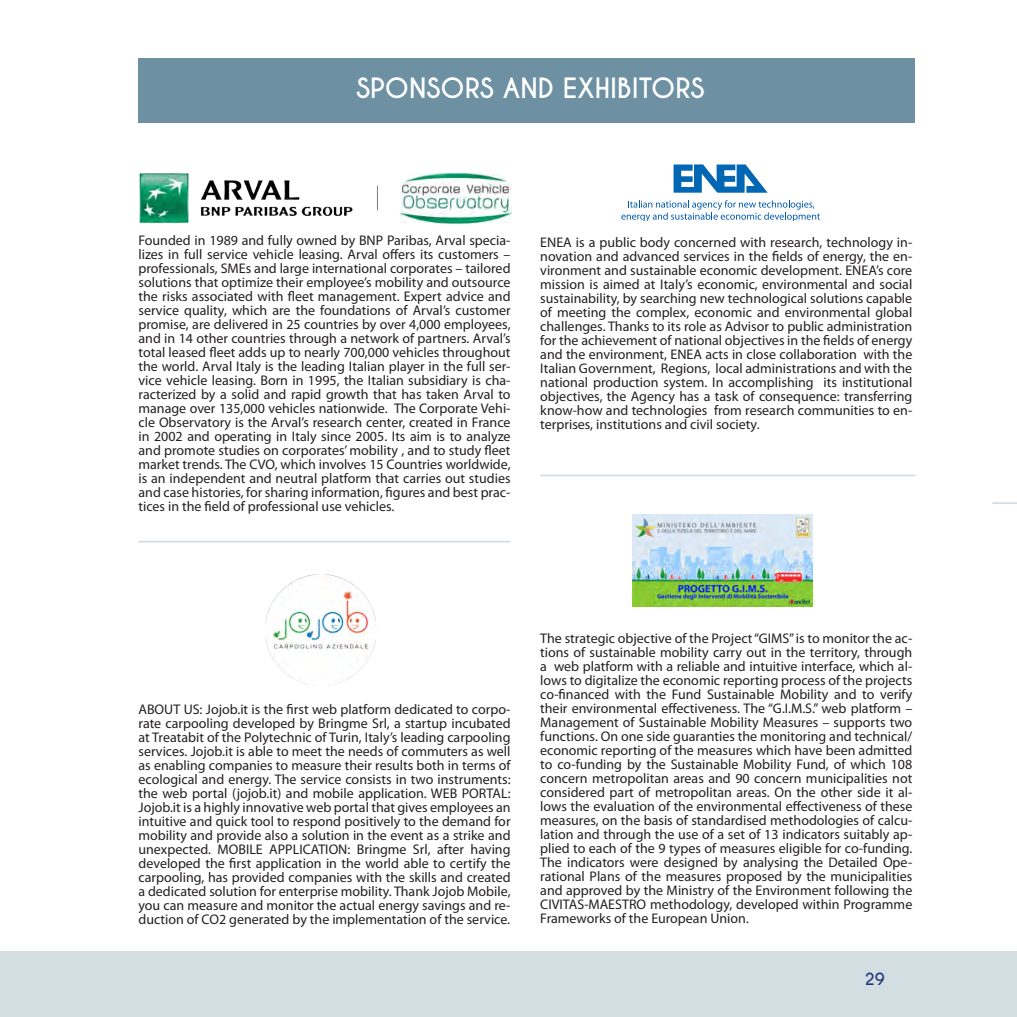
<style>
.page{position:relative;width:1017px;height:1017px;background:#fff}
.page>*{position:absolute;margin:0;border:0;box-sizing:border-box;transform-origin:0 0}
.t1{font:700 26.25px "Caviar Dreams";color:#fff}
.t2{font:700 15.75px "Caviar Dreams";color:#233a79}
.t3{font:14px/14px "Myriad Pro";color:#231f20;text-align:justify}
</style>
<div class="page">
<div style="left:0;top:951px;width:1017px;height:66px;background:#d3dee3"></div>
<div style="left:138px;top:59px;width:777px;height:64px;background:#6d91a3"></div>
<svg style="left:674px;top:164px;width:94px;height:29px"></svg>
<svg style="left:621px;top:200px;width:199px;height:20px"></svg>
<hr style="left:138px;top:541px;width:373px;height:2px;background:#6c91a2">
<img style="left:633px;top:515px;width:179px;height:92px">
<img style="left:139px;top:173px;width:373px;height:51px">
<hr style="left:992px;top:502px;width:25px;height:2px;background:#6c91a2">
<hr style="left:540px;top:475px;width:375px;height:1px;background:#6c91a2">
<img style="left:266px;top:575px;width:110px;height:111px">
<p class="t1" style="left:356px;top:72px;width:350px">SPONSORS AND EXHIBITORS</p>
<p class="t3" style="left:138px;top:233px;width:374px">Founded in 1989 and fully owned by BNP Paribas, Arval specia&shy;lizes in full service vehicle leasing. Arval offers its customers – professionals, SMEs and large international corporates – tailored solutions that optimize their employee’s mobility and outsource the risks associated with fleet management. Expert advice and service quality, which are the foundations of Arval’s customer promise, are delivered in 25 countries by over 4,000 employees, and in 14 other countries through a network of partners. Arval’s total leased fleet adds up to nearly 700,000 vehicles throughout the world. Arval Italy is the leading Italian player in the full ser&shy;vice vehicle leasing. Born in 1995, the Italian subsidiary is cha&shy;racterized by a solid and rapid growth that has taken Arval to manage over 135,000 vehicles nationwide. The Corporate Vehi&shy;cle Observatory is the Arval’s research center, created in France in 2002 and operating in Italy since 2005. Its aim is to analyze and promote studies on corporates’ mobility , and to study fleet market trends. The CVO, which involves 15 Countries worldwide, is an independent and neutral platform that carries out studies and case histories, for sharing information, figures and best prac&shy;tices in the field of professional use vehicles.</p>
<p class="t3" style="left:540px;top:235px;width:374px">ENEA is a public body concerned with research, technology in&shy;novation and advanced services in the fields of energy, the en&shy;vironment and sustainable economic development. ENEA’s core mission is aimed at Italy’s economic, environmental and social sustainability, by searching new technological solutions capable of meeting the complex, economic and environmental global challenges. Thanks to its role as Advisor to public administration for the achievement of national objectives in the fields of energy and the environment, ENEA acts in close collaboration with the Italian Government, Regions, local administrations and with the national production system. In accomplishing its institutional objectives, the Agency has a task of consequence: transferring know-how and technologies from research communities to en&shy;terprises, institutions and civil society.</p>
<p class="t3" style="left:138px;top:702px;width:374px">ABOUT US: Jojob.it is the first web platform dedicated to corpo&shy;rate carpooling developed by Bringme Srl, a startup incubated at Treatabit of the Polytechnic of Turin, Italy’s leading carpooling services. Jojob.it is able to meet the needs of commuters as well as enabling companies to measure their results both in terms of ecological and energy. The service consists in two instruments: the web portal (jojob.it) and mobile application. WEB PORTAL:<br>Jojob.it is a highly innovative web portal that gives employees an intuitive and quick tool to respond positively to the demand for mobility and provide also a solution in the event as a strike and unexpected. MOBILE APPLICATION: Bringme Srl, after having developed the first application in the world able to certify the carpooling, has provided companies with the skills and created a dedicated solution for enterprise mobility. Thank Jojob Mobile, you can measure and monitor the actual energy savings and re&shy;duction of CO2 generated by the implementation of the service.</p>
<p class="t3" style="left:540px;top:631px;width:374px">The strategic objective of the Project “GIMS” is to monitor the ac&shy;tions of sustainable mobility carry out in the territory, through a web platform with a reliable and intuitive interface, which al&shy;lows to digitalize the economic reporting process of the projects co-financed with the Fund Sustainable Mobility and to verify their environmental effectiveness. The “G.I.M.S.” web platform – Management of Sustainable Mobility Measures – supports two functions. On one side guaranties the monitoring and technical/ economic reporting of the measures which have been admitted to co-funding by the Sustainable Mobility Fund, of which 108 concern metropolitan areas and 90 concern municipalities not considered part of metropolitan areas. On the other side it al&shy;lows the evaluation of the environmental effectiveness of these measures, on the basis of standardised methodologies of calcu&shy;lation and through the use of a set of 13 indicators suitably ap&shy;plied to each of the 9 types of measures eligible for co-funding.<br>The indicators were designed by analysing the Detailed Ope&shy;rational Plans of the measures proposed by the municipalities and approved by the Ministry of the Environment following the CIVITAS-MAESTRO methodology, developed within Programme Frameworks of the European Union.</p>
<p class="t2" style="left:865px;top:969px;width:21px">29</p>
</div>
